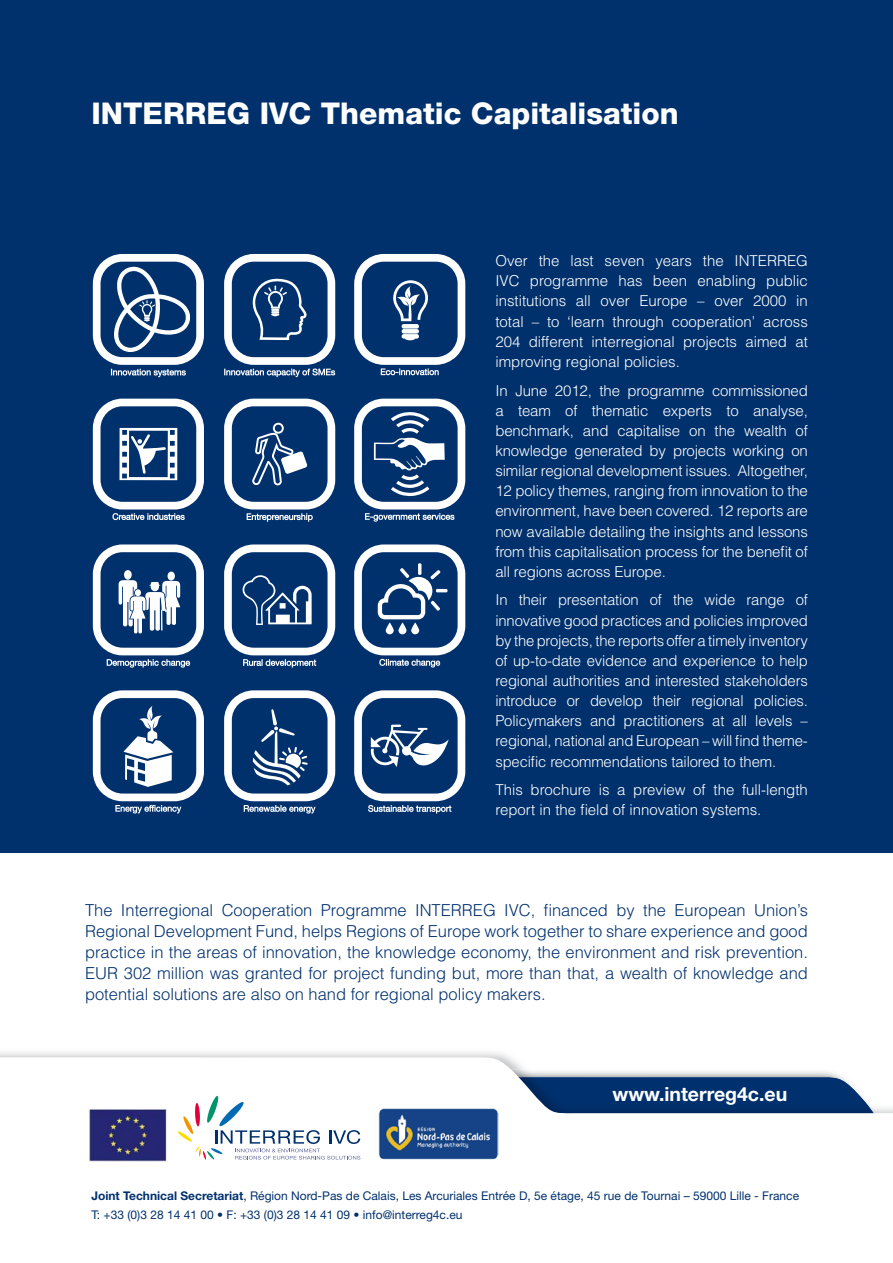
<style>
.page{position:relative;width:893px;height:1263px;background:#fff}
.page>*{position:absolute;margin:0;border:0;box-sizing:border-box;transform-origin:0 0}
.t1{font:800 30px "Helvetica Neue";color:#fff}
.t2{font:700 19.5px "Helvetica Neue";color:#fff}
.t3{font:300 16.5px/21px "Helvetica";color:#00316d;text-align:justify}
.t4{font:300 15px/20.1px "Helvetica";letter-spacing:-.005em;color:#fff;text-align:justify}
.t5{font:12px/19.5px "Helvetica Neue";color:#00316d}
.s1{font-weight:700}
</style>
<div class="page">
<svg style="left:0;top:1057px;width:893px;height:105px"></svg>
<img style="left:88px;top:1109px;width:79px;height:53px">
<svg style="left:178px;top:1096px;width:182px;height:63px"></svg>
<img style="left:379px;top:1109px;width:119px;height:52px">
<div style="left:0;top:0;width:893px;height:853px;background:#00316d"></div>
<svg style="left:93px;top:254px;width:111px;height:123px"></svg>
<svg style="left:93px;top:399px;width:111px;height:121px"></svg>
<svg style="left:93px;top:544px;width:111px;height:124px"></svg>
<svg style="left:93px;top:690px;width:111px;height:123px"></svg>
<svg style="left:224px;top:254px;width:111px;height:123px"></svg>
<svg style="left:224px;top:399px;width:111px;height:123px"></svg>
<svg style="left:224px;top:544px;width:111px;height:124px"></svg>
<svg style="left:224px;top:690px;width:111px;height:123px"></svg>
<svg style="left:354px;top:254px;width:111px;height:121px"></svg>
<svg style="left:354px;top:399px;width:111px;height:123px"></svg>
<svg style="left:354px;top:544px;width:111px;height:123px"></svg>
<svg style="left:354px;top:690px;width:111px;height:123px"></svg>
<h1 class="t1" style="left:91px;top:96px;width:589px">INTERREG IVC Thematic Capitalisation</h1>
<p class="t4" style="left:495px;top:250px;width:314px">Over the last seven years the INTERREG IVC programme has been enabling public institutions all over Europe – over 2000 in total – to ‘learn through cooperation’ across 204 different interregional projects aimed at improving regional policies.</p>
<p class="t4" style="left:495px;top:380px;width:314px">In June 2012, the programme commissioned a team of thematic experts to analyse, benchmark, and capitalise on the wealth of knowledge generated by projects working on similar regional development issues. Altogether, 12 policy themes, ranging from innovation to the environment, have been covered. 12 reports are now available detailing the insights and lessons from this capitalisation process for the benefit of all regions across Europe.</p>
<p class="t4" style="left:495px;top:590px;width:314px">In their presentation of the wide range of innovative good practices and policies improved by the projects, the reports offer a timely inventory of up-to-date evidence and experience to help regional authorities and interested stakeholders introduce or develop their regional policies.<br>Policymakers and practitioners at all levels – regional, national and European – will find theme&shy;specific recommendations tailored to them.</p>
<p class="t4" style="left:495px;top:779px;width:314px">This brochure is a preview of the full-length report in the field of innovation systems.</p>
<p class="t3" style="left:85px;top:899px;width:724px">The Interregional Cooperation Programme INTERREG IVC, financed by the European Union’s Regional Development Fund, helps Regions of Europe work together to share experience and good practice in the areas of innovation, the knowledge economy, the environment and risk prevention.<br>EUR 302 million was granted for project funding but, more than that, a wealth of knowledge and potential solutions are also on hand for regional policy makers.</p>
<h2 class="t2" style="left:612px;top:1082px;width:176px">www.interreg4c.eu</h2>
<p class="t5" style="left:91px;top:1186px;width:709px"><span class="s1">Joint Technical Secretariat</span>, Région Nord-Pas de Calais, Les Arcuriales Entrée D, 5e étage, 45 rue de Tournai – 59000 Lille - France<br>T: +33 (0)3 28 14 41 00 • F: +33 (0)3 28 14 41 09 • info@interreg4c.eu</p>
</div>
